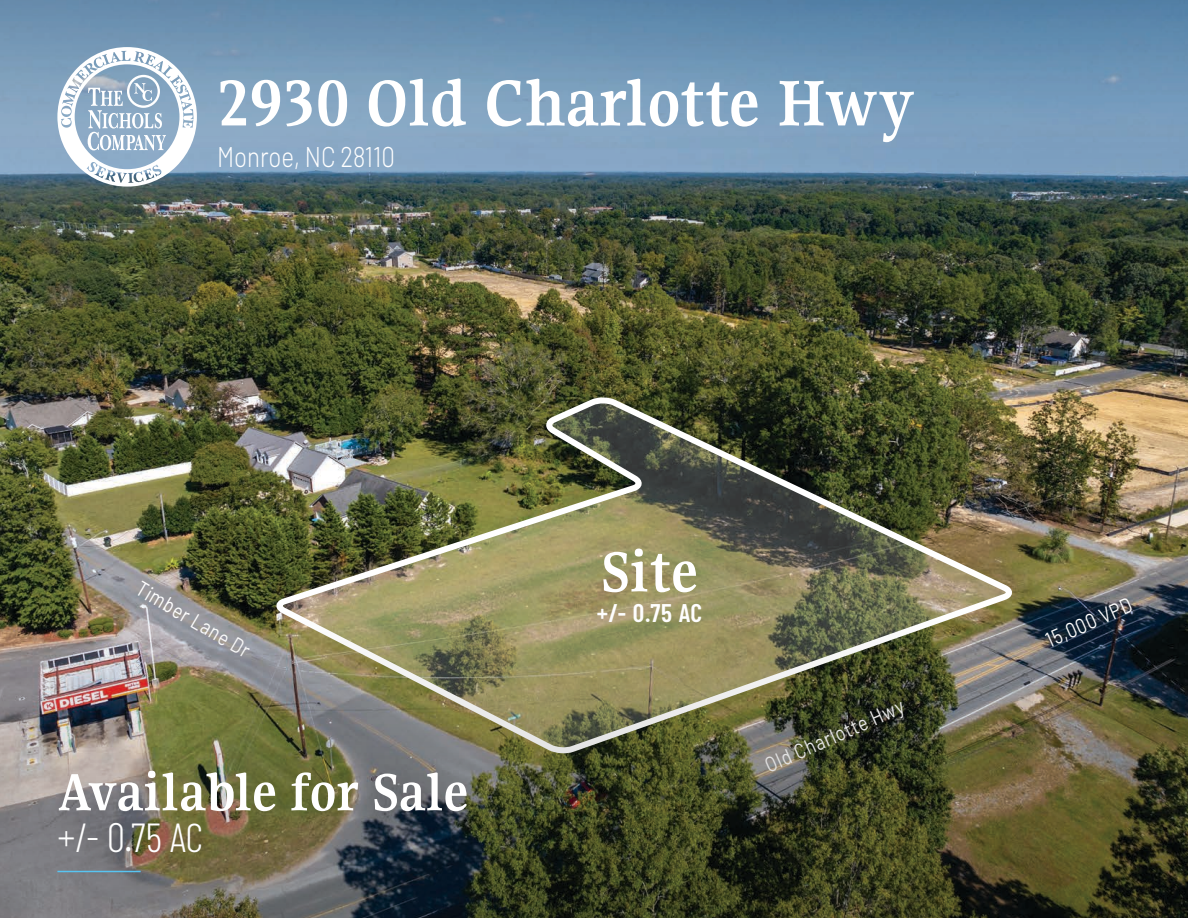
<style>
.page{position:relative;width:1188px;height:918px;background:#fff}
.page>*{position:absolute;margin:0;border:0;box-sizing:border-box;transform-origin:0 0}
.t1{font:700 71.25px "Gupter";letter-spacing:.01em;color:#fff}
.t2{font:700 62.1px "Gupter";color:#fff}
.t3{font:700 57.6px "Gupter";letter-spacing:.01em;color:#fff}
.t4{font:300 40.5px "Barlow Condensed";color:#fff}
.t5{font:300 28.5px "Barlow";color:#fff;scale:.84 1}
.t6{font:600 25.5px "Barlow Condensed";color:#fff}
.t7{font:21.45px "Barlow";color:#fff;scale:.84 1}
</style>
<div class="page">
<img style="left:0;top:0;width:1188px;height:390px">
<img style="left:0;top:390px;width:1188px;height:528px">
<svg style="left:57px;top:47px;width:140px;height:140px"></svg>
<hr style="left:57px;top:871px;width:84px;height:1px;background:#58c4f1">
<p class="t1" style="left:217px;top:66px;width:699px">2930 Old Charlotte Hwy</p>
<p class="t5" style="left:217px;top:139px;width:213px">Monroe, NC 28110</p>
<p class="t7" style="left:145px;top:575px;width:154px;rotate:31deg">Timber Lane Dr</p>
<p class="t3" style="left:57px;top:762px;width:412px">Available for Sale</p>
<p class="t4" style="left:57px;top:809px;width:147px">+/- 0.75 AC</p>
<p class="t2" style="left:602px;top:539px;width:97px">Site</p>
<p class="t6" style="left:597px;top:594px;width:107px">+/- 0.75 AC</p>
<p class="t7" style="left:761px;top:753px;width:180px;rotate:-24deg">Old Charlotte Hwy</p>
<p class="t7" style="left:1041px;top:629px;width:111px;rotate:-24deg">15,000 VPD</p>
</div>
